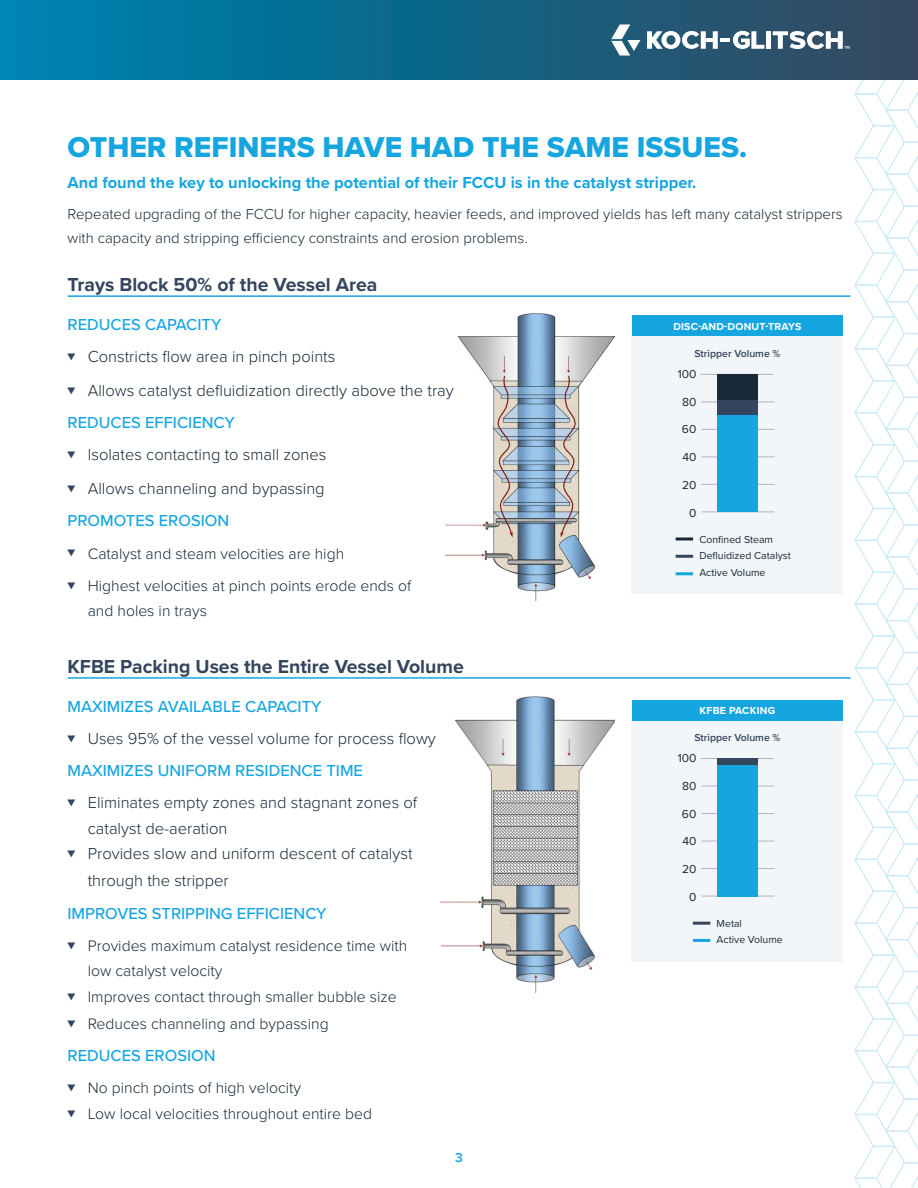
<style>
.page{position:relative;width:918px;height:1188px;background:#fff}
.page>*{position:absolute;margin:0;border:0;box-sizing:border-box;transform-origin:0 0}
.t1{font:29.85px "Proxima Nova Extrabld";color:#16a6df}
.H3_-_Gray_Blue{font:700 19.5px "Proxima Nova";color:#34455e}
.t2{font:300 16.5px/25.5px "Proxima Nova";color:#172938}
.HL_for_Bullet_List{font:500 16.5px "Proxima Nova";color:#16a6df}
.t3{font:700 16.5px "Proxima Nova";color:#16a6df}
.t4{font:300 15.75px/25.5px "Proxima Nova";color:#172938}
.body{font:300 15px/24px "Proxima Nova";color:#172938}
.t5{font:600 13.5px "Proxima Nova";color:#16a6df}
.Subhead{font:12px "Proxima Nova";color:#172938}
.Subhead-2{font:10.5px "Proxima Nova";color:#172938}
.Photo_Chart_Callouts{font:700 10.5px "Proxima Nova";letter-spacing:.02em;color:#fff}
.Subhead-3{font:600 10.5px "Proxima Nova";color:#34455e}
.s1{font-weight:400;font-size:12.75px;color:#34455e}
</style>
<div class="page">
<svg style="left:0;top:0;width:773px;height:80px;background:#0c6b8f"></svg>
<div style="left:766px;top:31px;width:5px;height:18px;background:#fff"></div>
<svg style="left:647px;top:31px;width:117px;height:18px"></svg>
<svg style="left:773px;top:0;width:145px;height:1188px"></svg>
<svg style="left:611px;top:24px;width:29px;height:31px"></svg>
<hr style="left:68px;top:295px;width:783px;height:2px;background:#16a6df">
<hr style="left:68px;top:677px;width:783px;height:2px;background:#16a6df">
<img style="left:446px;top:313px;width:169px;height:287px">
<img style="left:441px;top:697px;width:174px;height:295px">
<div style="left:632px;top:336px;width:211px;height:258px;background:#f3f6f8"></div>
<div style="left:632px;top:316px;width:210px;height:20px;background:#16a6df"></div>
<hr style="left:676px;top:537px;width:17px;height:3px;background:#172938">
<hr style="left:676px;top:555px;width:17px;height:3px;background:#34455e">
<hr style="left:676px;top:572px;width:17px;height:3px;background:#16a6df">
<hr style="left:700px;top:374px;width:73px;height:1px;background:#aeb6bc">
<hr style="left:701px;top:401px;width:73px;height:1px;background:#aeb6bc">
<hr style="left:701px;top:429px;width:73px;height:1px;background:#aeb6bc">
<hr style="left:701px;top:457px;width:73px;height:1px;background:#aeb6bc">
<hr style="left:701px;top:484px;width:73px;height:1px;background:#aeb6bc">
<hr style="left:701px;top:512px;width:73px;height:1px;background:#aeb6bc">
<div style="left:717px;top:374px;width:41px;height:26px;background:#172938"></div>
<div style="left:717px;top:400px;width:41px;height:16px;background:#34455e"></div>
<div style="left:717px;top:416px;width:41px;height:96px;background:#16a6df"></div>
<div style="left:632px;top:720px;width:211px;height:242px;background:#f3f6f8"></div>
<div style="left:632px;top:700px;width:210px;height:20px;background:#16a6df"></div>
<hr style="left:693px;top:922px;width:17px;height:3px;background:#34455e">
<hr style="left:693px;top:939px;width:17px;height:3px;background:#16a6df">
<hr style="left:700px;top:758px;width:73px;height:1px;background:#aeb6bc">
<hr style="left:701px;top:786px;width:73px;height:1px;background:#aeb6bc">
<hr style="left:701px;top:813px;width:73px;height:1px;background:#aeb6bc">
<hr style="left:701px;top:841px;width:73px;height:1px;background:#aeb6bc">
<hr style="left:701px;top:868px;width:73px;height:1px;background:#aeb6bc">
<hr style="left:701px;top:896px;width:73px;height:1px;background:#aeb6bc">
<div style="left:717px;top:758px;width:41px;height:7px;background:#34455e"></div>
<div style="left:717px;top:765px;width:41px;height:131px;background:#16a6df"></div>
<h1 class="t1" style="left:68px;top:125px;width:681px">OTHER REFINERS HAVE HAD THE SAME ISSUES.</h1>
<h1 class="t3" style="left:68px;top:170px;width:630px">And found the key to unlocking the potential of their FCCU is in the catalyst stripper.</h1>
<p class="body" style="left:68px;top:201px;width:777px">Repeated upgrading of the FCCU for higher capacity, heavier feeds, and improved yields has left many catalyst strippers with capacity and stripping efficiency constraints and erosion problems.</p>
<p class="H3_-_Gray_Blue" style="left:68px;top:270px;width:312px">Trays Block 50% of the Vessel Area</p>
<h1 class="HL_for_Bullet_List" style="left:68px;top:312px;width:155px">REDUCES CAPACITY</h1>
<p class="t2" style="left:68px;top:343px;width:269px"><span class="s1">▼</span> Constricts flow area in pinch points</p>
<p class="t2" style="left:68px;top:377px;width:388px"><span class="s1">▼</span> Allows catalyst defluidization directly above the tray</p>
<p class="HL_for_Bullet_List" style="left:68px;top:410px;width:169px">REDUCES EFFICIENCY</p>
<p class="t2" style="left:68px;top:441px;width:260px"><span class="s1">▼</span> Isolates contacting to small zones</p>
<p class="t2" style="left:68px;top:475px;width:259px"><span class="s1">▼</span> Allows channeling and bypassing</p>
<p class="HL_for_Bullet_List" style="left:68px;top:509px;width:163px">PROMOTES EROSION</p>
<p class="t4" style="left:68px;top:540px;width:278px"><span class="s1">▼</span> Catalyst and steam velocities are high</p>
<p class="t4" style="left:88px;top:572px;width:325px;text-indent:-20px"><span class="s1">▼</span> Highest velocities at pinch points erode ends of and holes in trays</p>
<p class="H3_-_Gray_Blue" style="left:68px;top:652px;width:398px">KFBE Packing Uses the Entire Vessel Volume</p>
<h1 class="HL_for_Bullet_List" style="left:68px;top:694px;width:256px">MAXIMIZES AVAILABLE CAPACITY</h1>
<p class="t2" style="left:68px;top:725px;width:370px"><span class="s1">▼</span> Uses 95% of the vessel volume for process flowy</p>
<p class="HL_for_Bullet_List" style="left:68px;top:758px;width:297px">MAXIMIZES UNIFORM RESIDENCE TIME</p>
<p class="t2" style="left:88px;top:789px;width:331px;text-indent:-20px"><span class="s1">▼</span> Eliminates empty zones and stagnant zones of catalyst de-aeration</p>
<p class="t2" style="left:88px;top:839px;width:326px;line-height:27px;text-indent:-20px"><span class="s1">▼</span> Provides slow and uniform descent of catalyst through the stripper</p>
<p class="HL_for_Bullet_List" style="left:68px;top:901px;width:261px">IMPROVES STRIPPING EFFICIENCY</p>
<p class="t4" style="left:88px;top:932px;width:321px;text-indent:-20px"><span class="s1">▼</span> Provides maximum catalyst residence time with low catalyst velocity</p>
<p class="t4" style="left:68px;top:983px;width:331px"><span class="s1">▼</span> Improves contact through smaller bubble size</p>
<p class="t4" style="left:68px;top:1010px;width:263px"><span class="s1">▼</span> Reduces channeling and bypassing</p>
<p class="HL_for_Bullet_List" style="left:68px;top:1043px;width:150px">REDUCES EROSION</p>
<p class="t4" style="left:68px;top:1074px;width:235px"><span class="s1">▼</span> No pinch points of high velocity</p>
<p class="t4" style="left:68px;top:1100px;width:306px"><span class="s1">▼</span> Low local velocities throughout entire bed</p>
<p class="Photo_Chart_Callouts" style="left:673px;top:319px;width:130px">DISC-AND-DONUT-TRAYS</p>
<p class="Subhead-3" style="left:694px;top:346px;width:88px">Stripper Volume %</p>
<p class="Subhead" style="left:678px;top:365px;width:20px">100</p>
<p class="Subhead" style="left:682px;top:393px;width:16px">80</p>
<p class="Subhead" style="left:682px;top:421px;width:16px">60</p>
<p class="Subhead" style="left:682px;top:448px;width:16px">40</p>
<p class="Subhead" style="left:682px;top:476px;width:16px">20</p>
<p class="Subhead" style="left:689px;top:504px;width:9px">0</p>
<p class="Subhead-2" style="left:699px;top:531px;width:75px">Confined Steam</p>
<p class="Subhead-2" style="left:699px;top:548px;width:93px">Defluidized Catalyst</p>
<p class="Subhead-2" style="left:699px;top:564px;width:68px">Active Volume</p>
<p class="Photo_Chart_Callouts" style="left:700px;top:703px;width:77px">KFBE PACKING</p>
<p class="Subhead-3" style="left:694px;top:730px;width:88px">Stripper Volume %</p>
<p class="Subhead" style="left:678px;top:749px;width:20px">100</p>
<p class="Subhead" style="left:682px;top:777px;width:16px">80</p>
<p class="Subhead" style="left:682px;top:805px;width:16px">60</p>
<p class="Subhead" style="left:682px;top:832px;width:16px">40</p>
<p class="Subhead" style="left:682px;top:860px;width:16px">20</p>
<p class="Subhead" style="left:689px;top:888px;width:9px">0</p>
<p class="Subhead-2" style="left:717px;top:915px;width:27px">Metal</p>
<p class="Subhead-2" style="left:717px;top:932px;width:68px">Active Volume</p>
<p class="t5" style="left:455px;top:1148px;width:9px">3</p>
</div>
